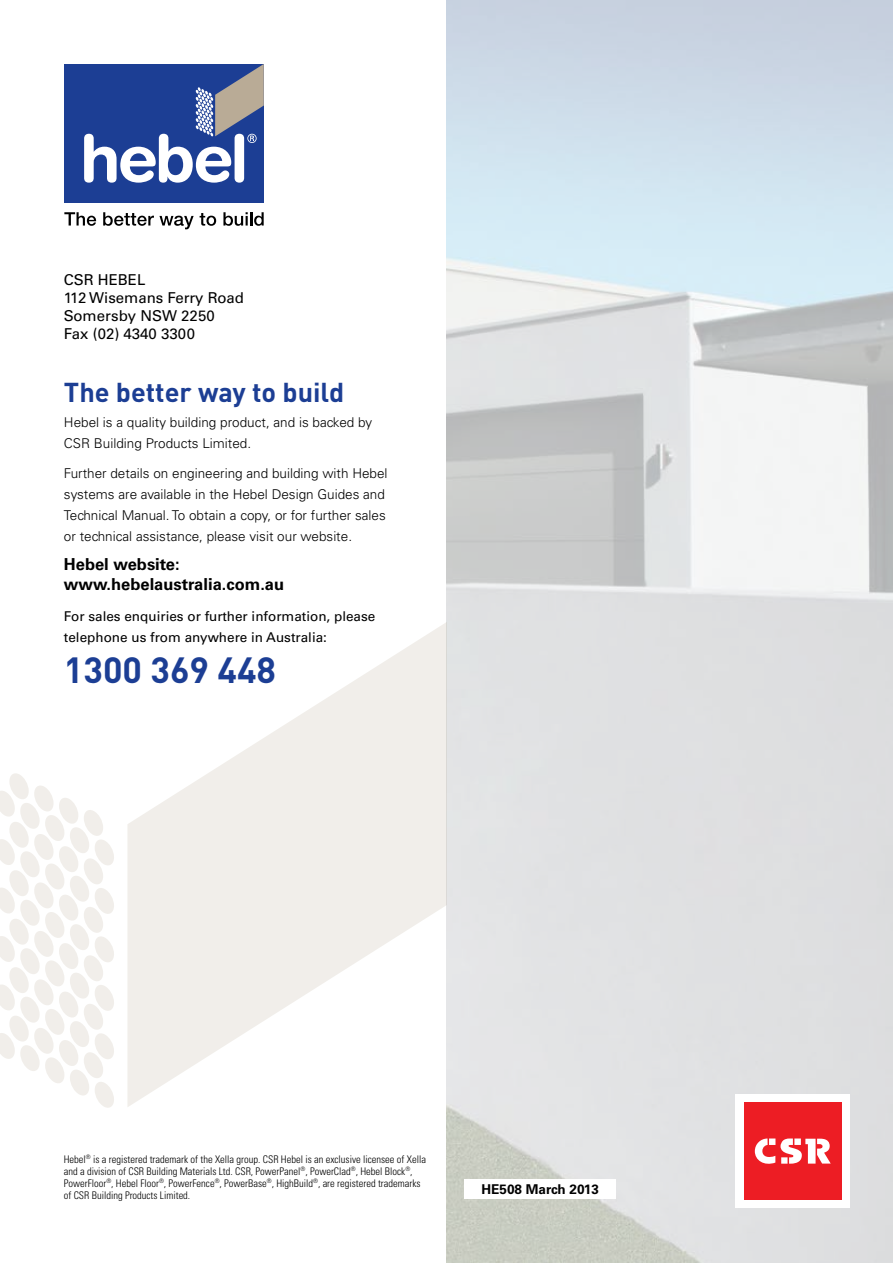
<style>
.page{position:relative;width:893px;height:1263px;background:#fff}
.page>*{position:absolute;margin:0;border:0;box-sizing:border-box;transform-origin:0 0}
.t1{font:700 36px "DIN Pro";color:#1c3e94}
.t2{font:700 27px "DIN Pro";color:#1c3e94}
.t3{font:700 16.5px/19.2px "Univers";color:#000}
.t4{font:15px/18px "Univers";color:#000}
.t5{font:300 13.5px/21px "Univers";color:#000}
.t6{font:13.5px/21px "Univers";color:#000}
.t7{font:700 13.5px "Univers";color:#000}
.t8{font:300 condensed 10.5px/12px "Univers";color:#000}
</style>
<div class="page">
<svg style="left:0;top:773px;width:114px;height:335px"></svg>
<svg style="left:127px;top:623px;width:319px;height:484px;fill:#f1eeea"></svg>
<div style="left:744px;top:1102px;width:98px;height:98px;background:#ed1d24"></div>
<svg style="left:755px;top:1138px;width:76px;height:26px"></svg>
<div style="left:64px;top:64px;width:200px;height:138px;background:#1c3e94"></div>
<svg style="left:64px;top:212px;width:32px;height:14px"></svg>
<svg style="left:103px;top:212px;width:91px;height:17px"></svg>
<svg style="left:200px;top:213px;width:16px;height:13px"></svg>
<svg style="left:223px;top:212px;width:41px;height:14px"></svg>
<svg style="left:84px;top:64px;width:180px;height:119px"></svg>
<h3 class="t4" style="left:64px;top:271px;width:182px">CSR HEBEL<br>112 Wisemans Ferry Road<br>Somersby NSW 2250<br>Fax (02) 4340 3300</h3>
<h2 class="t2" style="left:64px;top:370px;width:282px">The better way to build</h2>
<p class="t5" style="left:64px;top:412px;width:310px">Hebel is a quality building product, and is backed by<br>CSR Building Products Limited.</p>
<p class="t5" style="left:64px;top:463px;width:325px">Further details on engineering and building with Hebel systems are available in the Hebel Design Guides and Technical Manual. To obtain a copy, or for further sales or technical assistance, please visit our website.</p>
<h3 class="t3" style="left:64px;top:555px;width:222px">Hebel website: www.hebelaustralia.com.au</h3>
<p class="t6" style="left:64px;top:606px;width:313px">For sales enquiries or further information, please telephone us from anywhere in Australia:</p>
<h1 class="t1" style="left:64px;top:640px;width:214px">1300 369 448</h1>
<p class="t8" style="left:64px;top:1153px;width:364px">Hebel<sup>®</sup> is a registered trademark of the Xella group. CSR Hebel is an exclusive licensee of Xella and a division of CSR Building Materials Ltd. CSR, PowerPanel<sup>®</sup>, PowerClad<sup>®</sup>, Hebel Block<sup>®</sup>, PowerFloor<sup>®</sup>, Hebel Floor<sup>®</sup>, PowerFence<sup>®</sup>, PowerBase<sup>®</sup>, HighBuild<sup>®</sup>, are registered trademarks of CSR Building Products Limited.</p>
<p class="t7" style="left:482px;top:1182px;width:119px">HE508 March 2013</p>
</div>
